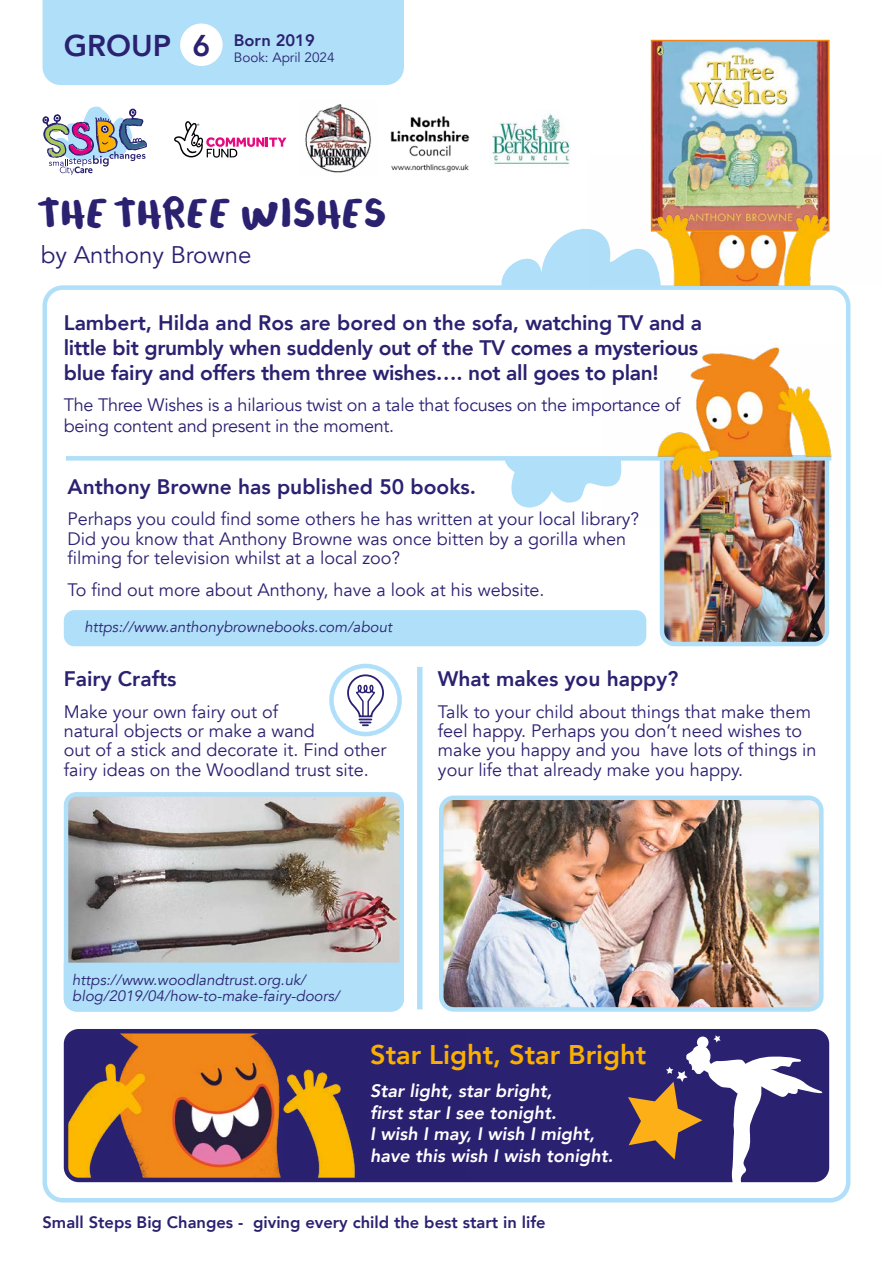
<style>
.page{position:relative;width:893px;height:1263px;background:#fff}
.page>*{position:absolute;margin:0;border:0;box-sizing:border-box;transform-origin:0 0}
.t1{font:42px "Finger Paint";color:#2b2171}
.t2{font:800 30px "Avenir";color:#2b2171}
.t3{font:800 27px "Avenir";color:#f9b000}
.t4{font:24px "Avenir";color:#2b2171}
.t5{font:800 21px/25.2px "Avenir";letter-spacing:-.015em;color:#2b2171}
.t6{font:18px/19.4px "Avenir";color:#2b2171}
.t7{font:italic 800 18px "Avenir";color:#fff}
.t8{font:800 16.5px "Avenir";color:#2b2171}
.t9{font:italic 15px/16.2px "Avenir";color:#2b2171}
.t10{font:13.5px "Avenir";color:#2b2171}
</style>
<div class="page">
<div style="left:43px;top:285px;width:807px;height:917px;border:4px solid #afdff9;border-radius:18px"></div>
<div style="left:66px;top:1031px;width:761px;height:149px;background:#2b2171;border-radius:13px"></div>
<img style="left:69px;top:1034px;width:287px;height:143px">
<div style="left:64px;top:1029px;width:765px;height:153px;border:4px solid #2b2171;border-radius:13px"></div>
<img style="left:69px;top:797px;width:330px;height:163px">
<div style="left:64px;top:792px;width:340px;height:219px;border:4px solid #afdff9;border-radius:11px"></div>
<svg style="left:63px;top:960px;width:341px;height:52px;background:#b0ddf5"></svg>
<div style="left:64px;top:610px;width:582px;height:36px;background:#afdff9;border-radius:11px"></div>
<svg style="left:501px;top:229px;width:160px;height:60px"></svg>
<img style="left:654px;top:43px;width:172px;height:113px">
<div style="left:651px;top:40px;width:178px;height:192px;border:2px solid #f18616"></div>
<img style="left:588px;top:156px;width:248px;height:130px">
<div style="left:43px;top:0;width:361px;height:85px;background:#afdff9"></div>
<div style="left:180px;top:24px;width:43px;height:42px;background:#fff;border-radius:50%"></div>
<svg style="left:43px;top:106px;width:104px;height:69px"></svg>
<svg style="left:174px;top:121px;width:112px;height:37px"></svg>
<img style="left:305px;top:104px;width:66px;height:69px">
<img style="left:390px;top:116px;width:80px;height:57px">
<img style="left:492px;top:113px;width:78px;height:52px">
<img style="left:659px;top:526px;width:171px;height:121px">
<div style="left:417px;top:667px;width:5px;height:342px;background:#afdff9"></div>
<svg style="left:331px;top:666px;width:69px;height:68px"></svg>
<svg style="left:346px;top:674px;width:39px;height:52px"></svg>
<div style="left:329px;top:664px;width:73px;height:72px;border:4px solid #afdff9;border-radius:50%"></div>
<svg style="left:628px;top:1035px;width:196px;height:148px"></svg>
<div style="left:66px;top:456px;width:765px;height:5px;background:#afdff9"></div>
<img style="left:621px;top:347px;width:211px;height:179px">
<svg style="left:504px;top:460px;width:117px;height:47px"></svg>
<img style="left:444px;top:800px;width:375px;height:207px">
<div style="left:439px;top:795px;width:385px;height:217px;border:4px solid #afdff9;border-radius:13px"></div>
<p class="t2" style="left:64px;top:22px;width:109px">GROUP</p>
<p class="t2" style="left:192px;top:22px;width:19px">6</p>
<p class="t8" style="left:234px;top:27px;width:82px">Born 2019</p>
<p class="t10" style="left:234px;top:49px;width:102px">Book: April 2024</p>
<h1 class="t1" style="left:41px;top:186px;width:347px">THE THREE WISHES</h1>
<h1 class="t4" style="left:41px;top:240px;width:212px">by Anthony Browne</h1>
<p class="t5" style="left:64px;top:310px;width:640px">Lambert, Hilda and Ros are bored on the sofa, watching TV and a little bit grumbly when suddenly out of the TV comes a mysterious blue fairy and offers them three wishes…. not all goes to plan!</p>
<p class="t6" style="left:64px;top:394px;width:618px;line-height:21.6px">The Three Wishes is a hilarious twist on a tale that focuses on the importance of being content and present in the moment.</p>
<p class="t5" style="left:68px;top:474px;width:410px">Anthony Browne has published 50 books.</p>
<p class="t6" style="left:68px;top:510px;width:573px">Perhaps you could find some others he has written at your local library?<br>Did you know that Anthony Browne was once bitten by a gorilla when filming for television whilst at a local zoo?</p>
<p class="t6" style="left:68px;top:580px;width:479px">To find out more about Anthony, have a look at his website.</p>
<p class="t9" style="left:85px;top:619px;width:309px">https://www.anthonybrownebooks.com/about</p>
<p class="t5" style="left:64px;top:666px;width:114px">Fairy Crafts</p>
<p class="t6" style="left:64px;top:702px;width:324px">Make your own fairy out of<br>natural objects or make a wand<br>out of a stick and decorate it. Find other fairy ideas on the Woodland trust site.</p>
<p class="t5" style="left:438px;top:666px;width:242px">What makes you happy?</p>
<p class="t6" style="left:438px;top:702px;width:380px">Talk to your child about things that make them feel happy. Perhaps you don’t need wishes to make you happy and you have lots of things in your life that already make you happy.</p>
<p class="t9" style="left:72px;top:972px;width:269px">https://www.woodlandtrust.org.uk/ blog/2019/04/how-to-make-fairy-doors/</p>
<p class="t3" style="left:370px;top:1033px;width:278px">Star Light, Star Bright</p>
<p class="t7" style="left:370px;top:1080px;width:184px">Star light, star bright,</p>
<p class="t7" style="left:370px;top:1102px;width:188px">first star I see tonight.</p>
<p class="t7" style="left:370px;top:1123px;width:226px">I wish I may, I wish I might,</p>
<p class="t7" style="left:370px;top:1145px;width:244px">have this wish I wish tonight.</p>
<p class="t8" style="left:43px;top:1210px;width:505px">Small Steps Big Changes - giving every child the best start in life</p>
</div>
